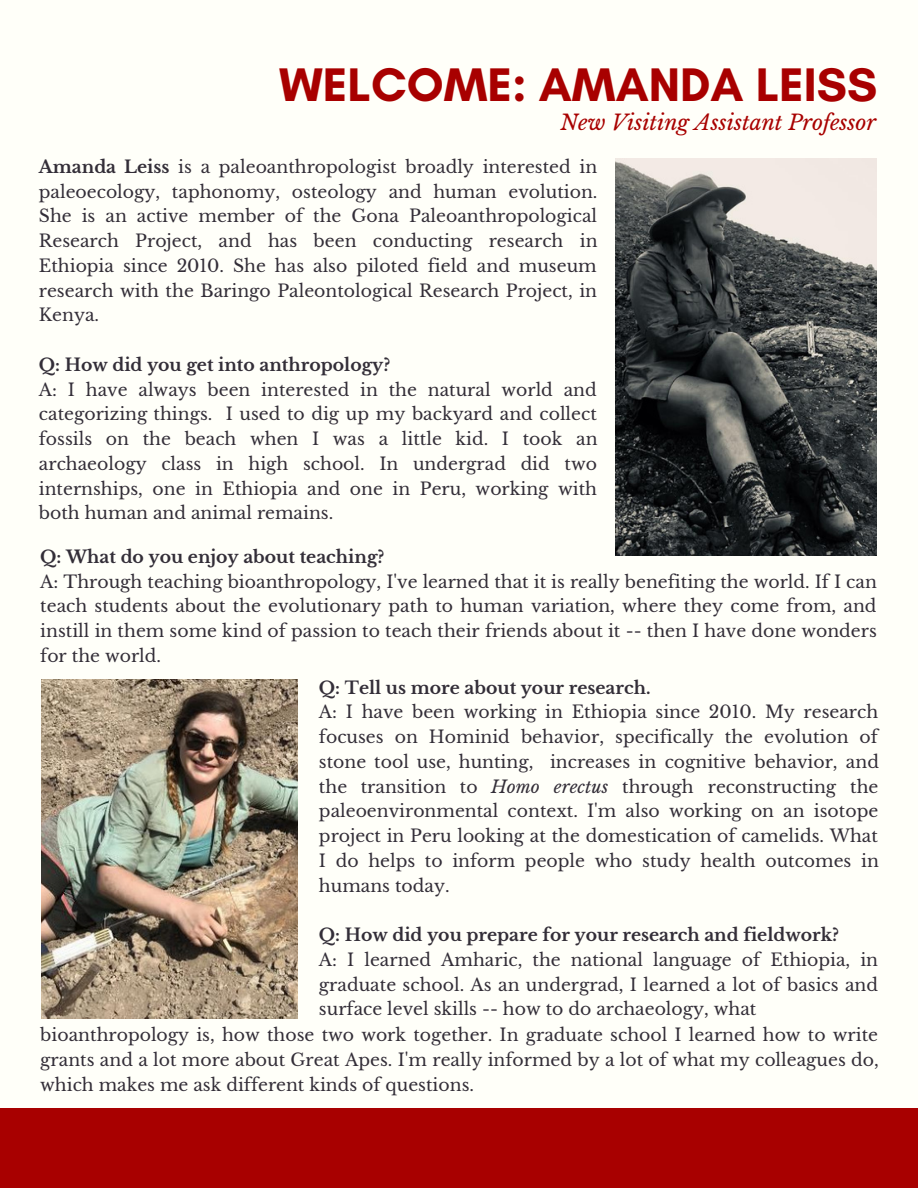
<style>
.page{position:relative;width:918px;height:1188px;background:#fffff9}
.page>*{position:absolute;margin:0;border:0;box-sizing:border-box;transform-origin:0 0}
.t1{font:700 48px "Glacial Indifference";color:#a80000}
.t2{font:italic 21px "Libre Baskerville";color:#a80000}
.t3{font:17.25px/24.8px "Libre Baskerville";color:#332e38;text-align:justify}
.t4{font:700 17.25px "Libre Baskerville";color:#332e38}
.s1{font-weight:700}
.s2{font-style:italic}
</style>
<div class="page">
<img style="left:615px;top:159px;width:261px;height:397px">
<img style="left:41px;top:679px;width:257px;height:340px">
<div style="left:0;top:1108px;width:918px;height:80px;background:#a80000"></div>
<h1 class="t1" style="left:279px;top:55px;width:600px">WELCOME: AMANDA LEISS</h1>
<p class="t2" style="left:560px;top:110px;width:317px">New Visiting Assistant Professor</p>
<p class="t3" style="left:39px;top:154px;width:560px"><span class="s1">Amanda Leiss</span> is a paleoanthropologist broadly interested in paleoecology, taphonomy, osteology and human evolution.<br>She is an active member of the Gona Paleoanthropological Research Project, and has been conducting research in Ethiopia since 2010. She has also piloted field and museum research with the Baringo Paleontological Research Project, in Kenya.</p>
<p class="t4" style="left:39px;top:354px;width:353px">Q: How did you get into anthropology?</p>
<p class="t3" style="left:39px;top:377px;width:560px">A: I have always been interested in the natural world and categorizing things. I used to dig up my backyard and collect fossils on the beach when I was a little kid. I took an archaeology class in high school. In undergrad did two internships, one in Ethiopia and one in Peru, working with both human and animal remains.</p>
<p class="t4" style="left:40px;top:546px;width:346px">Q: What do you enjoy about teaching?</p>
<p class="t3" style="left:40px;top:569px;width:838px">A: Through teaching bioanthropology, I've learned that it is really benefiting the world. If I can teach students about the evolutionary path to human variation, where they come from, and instill in them some kind of passion to teach their friends about it -- then I have done wonders for the world.</p>
<p class="t4" style="left:319px;top:677px;width:333px">Q: Tell us more about your research.</p>
<p class="t3" style="left:319px;top:700px;width:562px">A: I have been working in Ethiopia since 2010. My research focuses on Hominid behavior, specifically the evolution of stone tool use, hunting, increases in cognitive behavior, and the transition to <span class="s2">Homo erectus</span> through reconstructing the paleoenvironmental context. I'm also working on an isotope project in Peru looking at the domestication of camelids. What I do helps to inform people who study health outcomes in humans today.</p>
<p class="t4" style="left:319px;top:924px;width:522px">Q: How did you prepare for your research and fieldwork?</p>
<p class="t3" style="left:319px;top:947px;width:561px">A: I learned Amharic, the national language of Ethiopia, in</p>
<p class="t3" style="left:319px;top:972px;width:561px">graduate school. As an undergrad, I learned a lot of basics and</p>
<p class="t3" style="left:319px;top:997px;width:439px">surface level skills -- how to do archaeology, what</p>
<p class="t3" style="left:40px;top:1023px;width:839px">bioanthropology is, how those two work together. In graduate school I learned how to write</p>
<p class="t3" style="left:40px;top:1048px;width:840px">grants and a lot more about Great Apes. I'm really informed by a lot of what my colleagues do,</p>
<p class="t3" style="left:40px;top:1073px;width:435px">which makes me ask different kinds of questions.</p>
</div>
